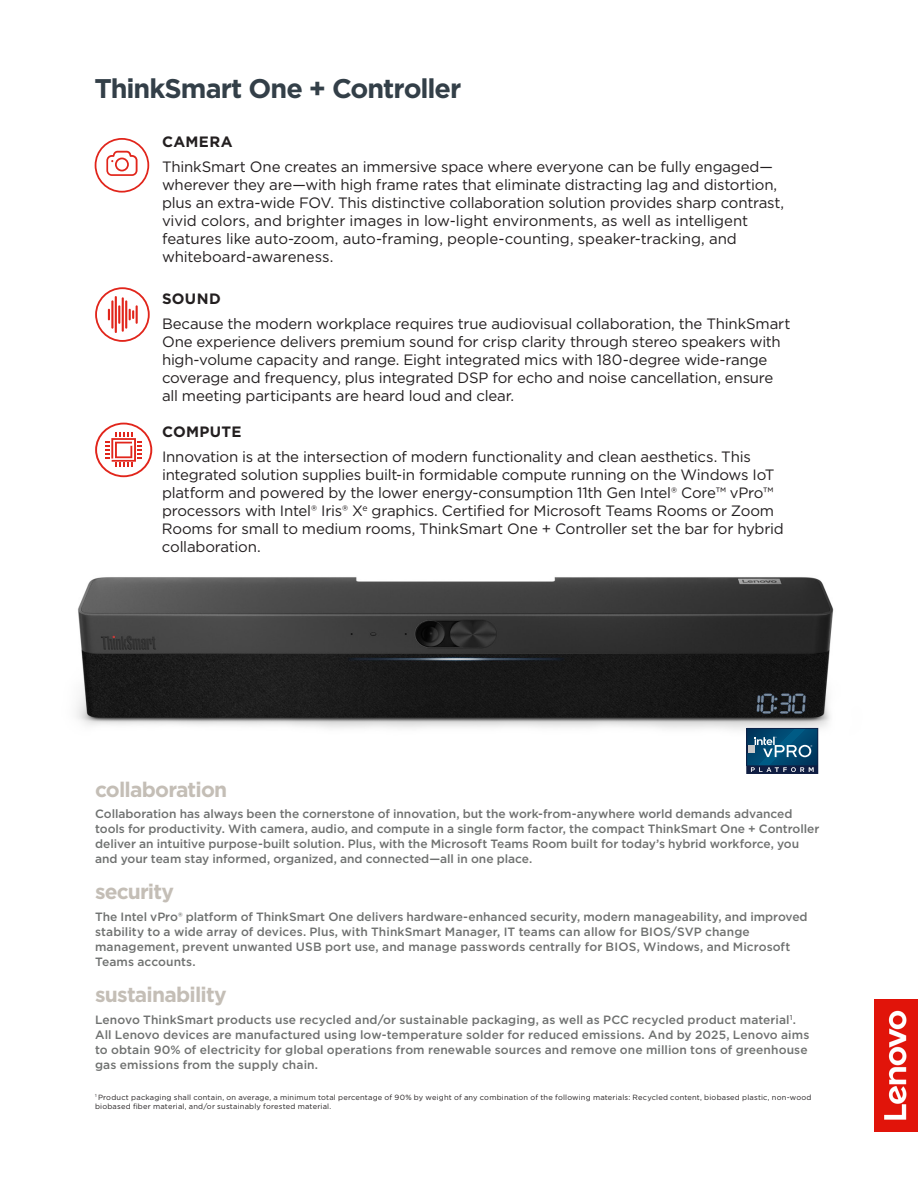
<style>
.page{position:relative;width:918px;height:1188px;background:#fff}
.page>*{position:absolute;margin:0;border:0;box-sizing:border-box;transform-origin:0 0}
.t1{font:700 27px "Gotham";letter-spacing:-.04em;color:#333f48}
.t2{font:700 21px "Gotham";letter-spacing:-.04em;color:#c4beb6}
.t3{font:15px/18px "Gotham";letter-spacing:-.015em;color:#231f20}
.t4{font:700 15px "Gotham";letter-spacing:.025em;color:#231f20}
.t5{font:500 12px/15px "Gotham";color:#6f7170}
.t6{font:7.5px/9px "Gotham";letter-spacing:.025em;color:#231f20}
</style>
<div class="page">
<img style="left:76px;top:577px;width:758px;height:191px">
<img style="left:874px;top:999px;width:44px;height:132px">
<svg style="left:95px;top:138px;width:54px;height:55px"></svg>
<svg style="left:95px;top:287px;width:55px;height:55px"></svg>
<svg style="left:95px;top:423px;width:57px;height:54px"></svg>
<svg style="left:746px;top:728px;width:72px;height:46px;background:#235578"></svg>
<h1 class="t1" style="left:94px;top:70px;width:368px">ThinkSmart One + Controller</h1>
<p class="t4" style="left:162px;top:132px;width:72px">CAMERA</p>
<p class="t3" style="left:162px;top:157px;width:624px">ThinkSmart One creates an immersive space where everyone can be fully engaged— wherever they are—with high frame rates that eliminate distracting lag and distortion, plus an extra-wide FOV. This distinctive collaboration solution provides sharp contrast, vivid colors, and brighter images in low-light environments, as well as intelligent features like auto-zoom, auto-framing, people-counting, speaker-tracking, and whiteboard-awareness.</p>
<p class="t4" style="left:162px;top:289px;width:60px">SOUND</p>
<p class="t3" style="left:162px;top:315px;width:630px">Because the modern workplace requires true audiovisual collaboration, the ThinkSmart One experience delivers premium sound for crisp clarity through stereo speakers with high-volume capacity and range. Eight integrated mics with 180-degree wide-range coverage and frequency, plus integrated DSP for echo and noise cancellation, ensure all meeting participants are heard loud and clear.</p>
<p class="t4" style="left:162px;top:422px;width:81px">COMPUTE</p>
<p class="t3" style="left:162px;top:447px;width:623px">Innovation is at the intersection of modern functionality and clean aesthetics. This integrated solution supplies built-in formidable compute running on the Windows IoT platform and powered by the lower energy-consumption 11th Gen Intel® Core™ vPro™ processors with Intel® Iris® X<sup>e</sup> graphics. Certified for Microsoft Teams Rooms or Zoom Rooms for small to medium rooms, ThinkSmart One + Controller set the bar for hybrid collaboration.</p>
<h2 class="t2" style="left:95px;top:775px;width:134px">collaboration</h2>
<p class="t5" style="left:95px;top:807px;width:726px">Collaboration has always been the cornerstone of innovation, but the work-from-anywhere world demands advanced tools for productivity. With camera, audio, and compute in a single form factor, the compact ThinkSmart One + Controller deliver an intuitive purpose-built solution. Plus, with the Microsoft Teams Room built for today’s hybrid workforce, you and your team stay informed, organized, and connected—all in one place.</p>
<h2 class="t2" style="left:95px;top:878px;width:81px">security</h2>
<p class="t5" style="left:95px;top:909px;width:714px">The Intel vPro® platform of ThinkSmart One delivers hardware-enhanced security, modern manageability, and improved stability to a wide array of devices. Plus, with ThinkSmart Manager, IT teams can allow for BIOS/SVP change management, prevent unwanted USB port use, and manage passwords centrally for BIOS, Windows, and Microsoft Teams accounts.</p>
<h2 class="t2" style="left:95px;top:981px;width:133px">sustainability</h2>
<p class="t5" style="left:95px;top:1012px;width:716px">Lenovo ThinkSmart products use recycled and/or sustainable packaging, as well as PCC recycled product material<sup>1</sup>.<br>All Lenovo devices are manufactured using low-temperature solder for reduced emissions. And by 2025, Lenovo aims to obtain 90% of electricity for global operations from renewable sources and remove one million tons of greenhouse gas emissions from the supply chain.</p>
<p class="t6" style="left:95px;top:1092px;width:718px"><sup>1</sup> Product packaging shall contain, on average, a minimum total percentage of 90% by weight of any combination of the following materials: Recycled content, biobased plastic, non-wood biobased fiber material, and/or sustainably forested material.</p>
</div>
